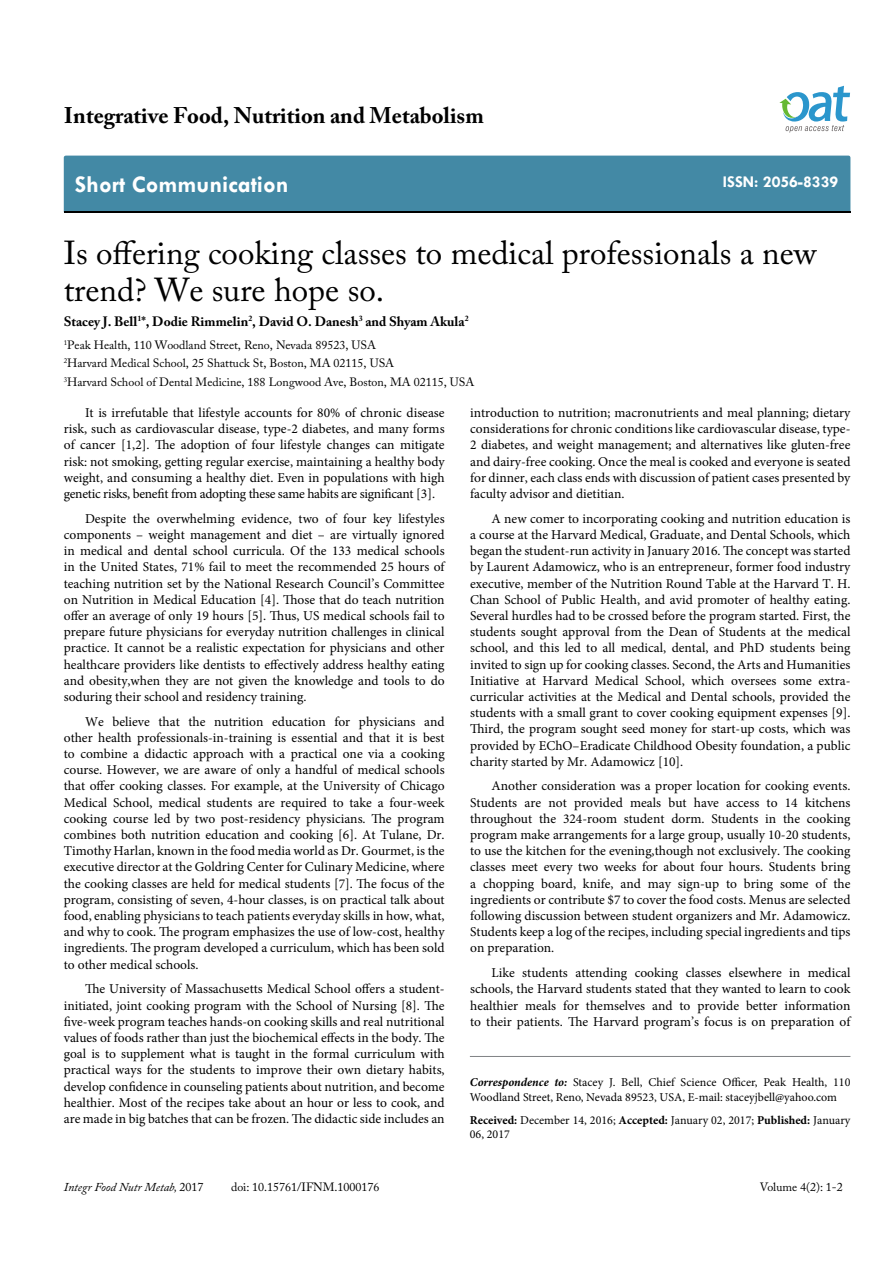
<style>
.page{position:relative;width:893px;height:1263px;background:#fff}
.page>*{position:absolute;margin:0;border:0;box-sizing:border-box;transform-origin:0 0}
.t1{font:33px/37.5px "Adobe Caslon Pro";color:#000}
.t2{font:700 24px "Tw Cen";color:#fff}
.t3{font:700 22.5px "Adobe Caslon Pro";color:#000}
.t4{font:700 16.5px "Tw Cen";color:#fff}
.t5{font:13.5px/16.2px "Minion Pro";color:#000;text-align:justify}
.t6{font:700 13.5px "Adobe Caslon Pro";color:#000}
.t7{font:12px/18.6px "Adobe Caslon Pro";color:#000}
.t8{font:12px/14.4px "Minion Pro";color:#000}
.t9{font:italic 12px "Adobe Caslon Pro";color:#000}
.s1{font-weight:700;font-style:italic}
.s2{font-weight:700}
.s3{font-style:normal}
</style>
<div class="page">
<div style="left:64px;top:156px;width:786px;height:56px;background:#4389a5"></div>
<svg style="left:779px;top:86px;width:71px;height:47px"></svg>
<hr style="left:470px;top:1056px;width:380px;height:1px;background:#808285">
<h3 class="t3" style="left:64px;top:102px;width:421px">Integrative Food, Nutrition and Metabolism</h3>
<h2 class="t2" style="left:75px;top:170px;width:215px">Short Communication</h2>
<p class="t4" style="left:723px;top:172px;width:117px">ISSN: 2056-8339</p>
<h1 class="t1" style="left:64px;top:233px;width:754px">Is offering cooking classes to medical professionals a new trend? We sure hope so.</h1>
<p class="t6" style="left:64px;top:313px;width:406px">Stacey J. Bell<sup>1</sup>*, Dodie Rimmelin<sup>2</sup>, David O. Danesh<sup>3</sup> and Shyam Akula<sup>2</sup></p>
<p class="t7" style="left:64px;top:335px;width:412px"><sup>1</sup>Peak Health, 110 Woodland Street, Reno, Nevada 89523, USA<br><sup>2</sup>Harvard Medical School, 25 Shattuck St, Boston, MA 02115, USA<br><sup>3</sup>Harvard School of Dental Medicine, 188 Longwood Ave, Boston, MA 02115, USA</p>
<p class="t5" style="left:64px;top:405px;width:382px;text-indent:21px">It is irrefutable that lifestyle accounts for 80% of chronic disease risk, such as cardiovascular disease, type-2 diabetes, and many forms of cancer [1,2]. The adoption of four lifestyle changes can mitigate risk: not smoking, getting regular exercise, maintaining a healthy body weight, and consuming a healthy diet. Even in populations with high genetic risks, benefit from adopting these same habits are significant [3].</p>
<p class="t5" style="left:64px;top:510px;width:382px;text-indent:21px">Despite the overwhelming evidence, two of four key lifestyles components – weight management and diet – are virtually ignored in medical and dental school curricula. Of the 133 medical schools in the United States, 71% fail to meet the recommended 25 hours of teaching nutrition set by the National Research Council’s Committee on Nutrition in Medical Education [4]. Those that do teach nutrition offer an average of only 19 hours [5]. Thus, US medical schools fail to prepare future physicians for everyday nutrition challenges in clinical practice. It cannot be a realistic expectation for physicians and other healthcare providers like dentists to effectively address healthy eating and obesity,when they are not given the knowledge and tools to do soduring their school and residency training.</p>
<p class="t5" style="left:64px;top:713px;width:382px;text-indent:21px">We believe that the nutrition education for physicians and other health professionals-in-training is essential and that it is best to combine a didactic approach with a practical one via a cooking course. However, we are aware of only a handful of medical schools that offer cooking classes. For example, at the University of Chicago Medical School, medical students are required to take a four-week cooking course led by two post-residency physicians. The program combines both nutrition education and cooking [6]. At Tulane, Dr.<br>Timothy Harlan, known in the food media world as Dr. Gourmet, is the executive director at the Goldring Center for Culinary Medicine, where the cooking classes are held for medical students [7]. The focus of the program, consisting of seven, 4-hour classes, is on practical talk about food, enabling physicians to teach patients everyday skills in how, what, and why to cook. The program emphasizes the use of low-cost, healthy ingredients. The program developed a curriculum, which has been sold to other medical schools.</p>
<p class="t5" style="left:64px;top:981px;width:382px;text-indent:21px">The University of Massachusetts Medical School offers a student&shy;initiated, joint cooking program with the School of Nursing [8]. The five-week program teaches hands-on cooking skills and real nutritional values of foods rather than just the biochemical effects in the body. The goal is to supplement what is taught in the formal curriculum with practical ways for the students to improve their own dietary habits, develop confidence in counseling patients about nutrition, and become healthier. Most of the recipes take about an hour or less to cook, and are made in big batches that can be frozen. The didactic side includes an</p>
<p class="t5" style="left:470px;top:405px;width:382px">introduction to nutrition; macronutrients and meal planning; dietary considerations for chronic conditions like cardiovascular disease, type-2 diabetes, and weight management; and alternatives like gluten-free and dairy-free cooking. Once the meal is cooked and everyone is seated for dinner, each class ends with discussion of patient cases presented by faculty advisor and dietitian.</p>
<p class="t5" style="left:470px;top:510px;width:382px;text-indent:21px">A new comer to incorporating cooking and nutrition education is a course at the Harvard Medical, Graduate, and Dental Schools, which began the student-run activity in January 2016. The concept was started by Laurent Adamowicz, who is an entrepreneur, former food industry executive, member of the Nutrition Round Table at the Harvard T. H.<br>Chan School of Public Health, and avid promoter of healthy eating.<br>Several hurdles had to be crossed before the program started. First, the students sought approval from the Dean of Students at the medical school, and this led to all medical, dental, and PhD students being invited to sign up for cooking classes. Second, the Arts and Humanities Initiative at Harvard Medical School, which oversees some extra&shy;curricular activities at the Medical and Dental schools, provided the students with a small grant to cover cooking equipment expenses [9].<br>Third, the program sought seed money for start-up costs, which was provided by EChO–Eradicate Childhood Obesity foundation, a public charity started by Mr. Adamowicz [10].</p>
<p class="t5" style="left:470px;top:778px;width:382px;text-indent:21px">Another consideration was a proper location for cooking events.<br>Students are not provided meals but have access to 14 kitchens throughout the 324-room student dorm. Students in the cooking program make arrangements for a large group, usually 10-20 students, to use the kitchen for the evening,though not exclusively. The cooking classes meet every two weeks for about four hours. Students bring a chopping board, knife, and may sign-up to bring some of the ingredients or contribute $7 to cover the food costs. Menus are selected following discussion between student organizers and Mr. Adamowicz.<br>Students keep a log of the recipes, including special ingredients and tips on preparation.</p>
<p class="t5" style="left:470px;top:965px;width:382px;text-indent:21px">Like students attending cooking classes elsewhere in medical schools, the Harvard students stated that they wanted to learn to cook healthier meals for themselves and to provide better information to their patients. The Harvard program’s focus is on preparation of</p>
<p class="t8" style="left:470px;top:1075px;width:382px"><span class="s1">Correspondence to:</span> Stacey J. Bell, Chief Science Officer, Peak Health, 110<br>Woodland Street, Reno, Nevada 89523, USA, E-mail: staceyjbell@yahoo.com</p>
<p class="t8" style="left:470px;top:1113px;width:382px"><span class="s2">Received:</span> December 14, 2016; <span class="s2">Accepted:</span> January 02, 2017; <span class="s2">Published:</span> January<br>06, 2017</p>
<p class="t9" style="left:64px;top:1180px;width:141px">Integr Food Nutr Metab, <span class="s3">2017</span></p>
<p class="t7" style="left:231px;top:1178px;width:150px">doi: 10.15761/IFNM.1000176</p>
<p class="t7" style="left:760px;top:1178px;width:84px">Volume 4(2): 1-2</p>
</div>
